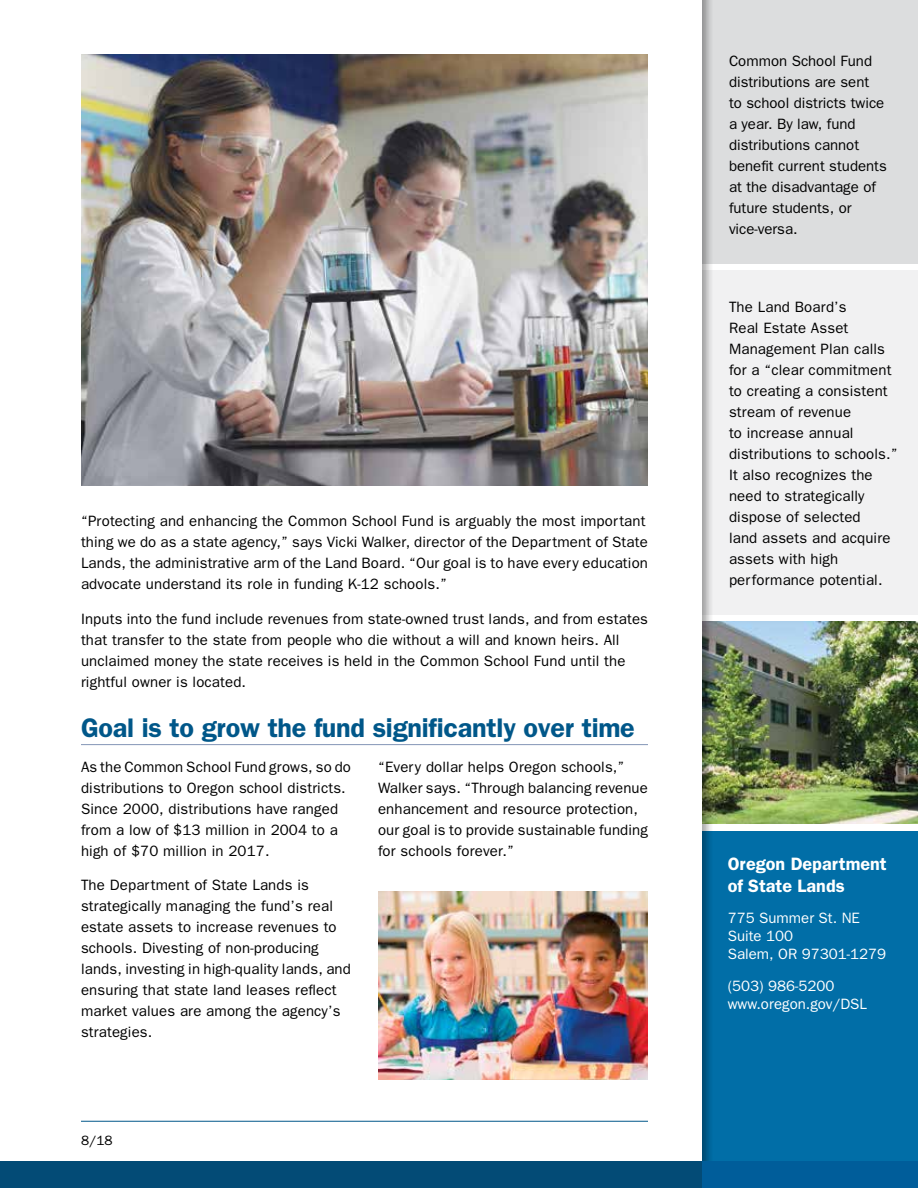
<style>
.page{position:relative;width:918px;height:1188px;background:#fff}
.page>*{position:absolute;margin:0;border:0;box-sizing:border-box;transform-origin:0 0}
.t1{font:600 27px "Franklin Gothic";letter-spacing:-.01em;color:#005789}
.t2{font:600 18px/21.6px "Franklin Gothic";color:#fff}
.t3{font:15px/21px "Franklin Gothic";letter-spacing:.01em;color:#000}
.t4{font:15px/18px "Franklin Gothic";color:#fff}
.t5{font:13.5px "Franklin Gothic";color:#000}
</style>
<div class="page">
<div style="left:702px;top:832px;width:216px;height:356px;background:#016ea7"></div>
<div style="left:702px;top:0;width:216px;height:263px;background:#dcddde"></div>
<div style="left:702px;top:270px;width:216px;height:344px;background:#f1f1f2"></div>
<img style="left:715px;top:621px;width:203px;height:203px">
<hr style="left:81px;top:744px;width:567px;height:1px;background:#8495b6">
<div style="left:0;top:1161px;width:702px;height:27px;background:#034b76"></div>
<hr style="left:81px;top:1121px;width:567px;height:1px;background:#005789">
<img style="left:81px;top:54px;width:567px;height:432px">
<img style="left:378px;top:891px;width:270px;height:189px">
<div style="left:702px;top:1161px;width:216px;height:27px;background:#005d9a"></div>
<p class="t3" style="left:81px;top:510px;width:569px">“Protecting and enhancing the Common School Fund is arguably the most important thing we do as a state agency,” says Vicki Walker, director of the Department of State Lands, the administrative arm of the Land Board. “Our goal is to have every education advocate understand its role in funding K-12 schools.”</p>
<p class="t3" style="left:81px;top:608px;width:569px">Inputs into the fund include revenues from state-owned trust lands, and from estates that transfer to the state from people who die without a will and known heirs. All unclaimed money the state receives is held in the Common School Fund until the rightful owner is located.</p>
<h1 class="t1" style="left:81px;top:712px;width:555px">Goal is to grow the fund significantly over time</h1>
<p class="t3" style="left:81px;top:756px;width:272px">As the Common School Fund grows, so do distributions to Oregon school districts.<br>Since 2000, distributions have ranged from a low of $13 million in 2004 to a high of $70 million in 2017.</p>
<p class="t3" style="left:81px;top:875px;width:272px">The Department of State Lands is strategically managing the fund’s real estate assets to increase revenues to schools. Divesting of non-producing lands, investing in high-quality lands, and ensuring that state land leases reflect market values are among the agency’s strategies.</p>
<p class="t3" style="left:378px;top:756px;width:272px">“Every dollar helps Oregon schools,” Walker says. “Through balancing revenue enhancement and resource protection, our goal is to provide sustainable funding for schools forever.”</p>
<p class="t5" style="left:81px;top:1133px;width:33px">8/18</p>
<p class="t3" style="left:729px;top:50px;width:159px">Common School Fund distributions are sent<br>to school districts twice a year. By law, fund distributions cannot benefit current students at the disadvantage of future students, or vice-versa.</p>
<p class="t3" style="left:729px;top:296px;width:170px">The Land Board’s<br>Real Estate Asset<br>Management Plan calls for a “clear commitment to creating a consistent stream of revenue<br>to increase annual distributions to schools.”<br>It also recognizes the need to strategically dispose of selected<br>land assets and acquire assets with high performance potential.</p>
<p class="t2" style="left:728px;top:853px;width:161px">Oregon Department of State Lands</p>
<p class="t4" style="left:728px;top:909px;width:160px">775 Summer St. NE<br>Suite 100<br>Salem, OR 97301-1279</p>
<p class="t4" style="left:728px;top:976px;width:141px">(503) 986-5200 www.oregon.gov/DSL</p>
</div>
